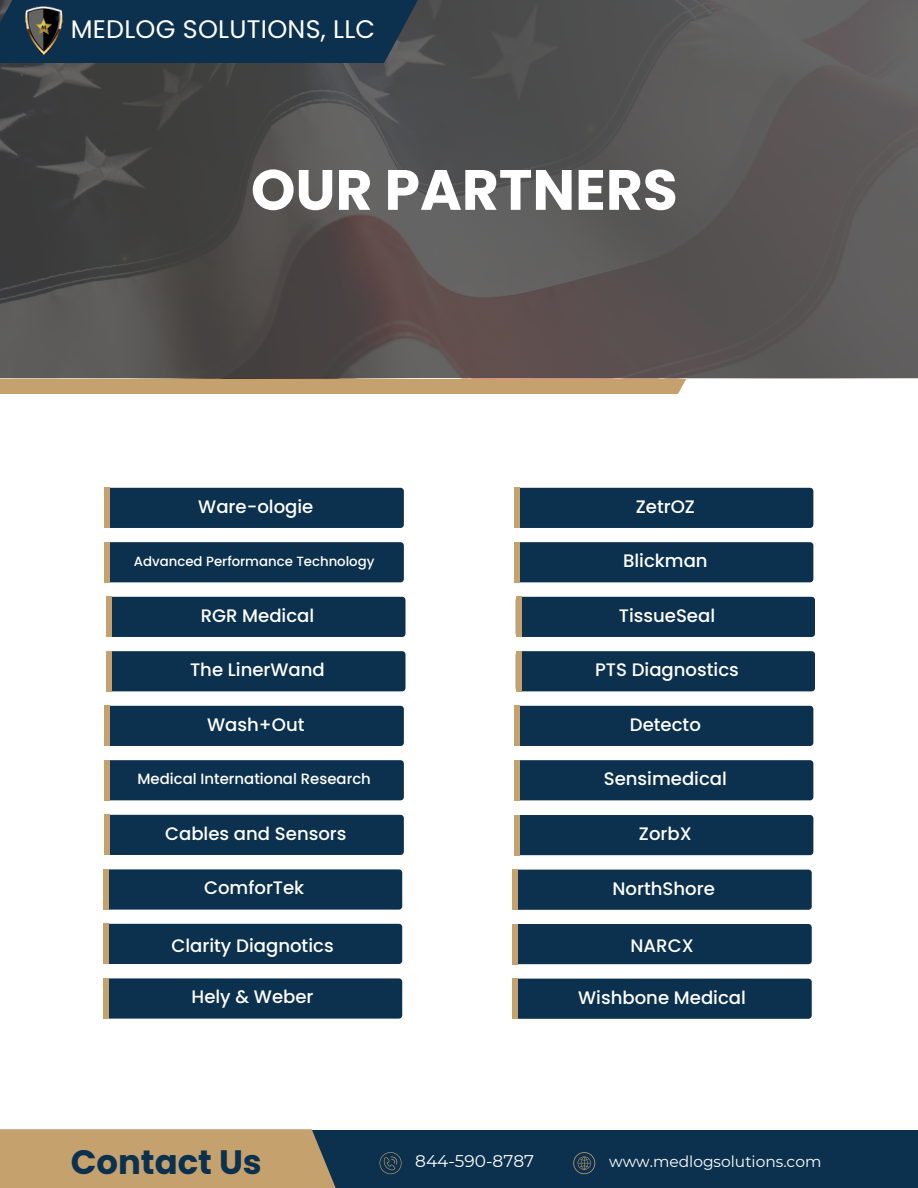
<style>
.page{position:relative;width:918px;height:1188px;background:#fff}
.page>*{position:absolute;margin:0;border:0;box-sizing:border-box;transform-origin:0 0}
.t1{font:700 56.85px "Poppins";color:#fff}
.t2{font:700 33.9px "Poppins";color:#0b314e}
.t3{font:25.35px "Poppins";letter-spacing:.01em;color:#fff}
.t4{font:500 18.15px "Poppins";color:#fff}
.t5{font:16.95px "Montserrat";color:#fff}
.t6{font:15.45px "Montserrat";color:#fff}
.t7{font:500 14.85px "Poppins";color:#fff}
.t8{font:500 13.35px "Poppins";color:#fff}
</style>
<div class="page">
<div style="left:234px;top:1131px;width:684px;height:57px;background:#0b314e"></div>
<svg style="left:0;top:1129px;width:466px;height:59px;fill:#c5a26d"></svg>
<svg style="left:573px;top:1152px;width:22px;height:22px"></svg>
<svg style="left:380px;top:1152px;width:22px;height:22px"></svg>
<svg style="left:0;top:378px;width:909px;height:16px;fill:#c5a26d"></svg>
<svg style="left:0;top:0;width:918px;height:378px;background:#545151"></svg>
<div style="left:0;top:0;width:459px;height:63px;background:#0b314e"></div>
<div style="left:110px;top:488px;width:294px;height:40px;background:#0b314e"></div>
<div style="left:105px;top:488px;width:5px;height:40px;background:#c5a26d"></div>
<img style="left:25px;top:7px;width:39px;height:47px">
<div style="left:110px;top:542px;width:294px;height:40px;background:#0b314e"></div>
<div style="left:105px;top:542px;width:5px;height:40px;background:#c5a26d"></div>
<div style="left:112px;top:597px;width:293px;height:40px;background:#0b314e"></div>
<div style="left:106px;top:597px;width:6px;height:40px;background:#c5a26d"></div>
<div style="left:112px;top:651px;width:293px;height:40px;background:#0b314e"></div>
<div style="left:106px;top:651px;width:6px;height:40px;background:#c5a26d"></div>
<div style="left:110px;top:706px;width:294px;height:40px;background:#0b314e"></div>
<div style="left:105px;top:706px;width:5px;height:40px;background:#c5a26d"></div>
<div style="left:110px;top:760px;width:294px;height:40px;background:#0b314e"></div>
<div style="left:105px;top:760px;width:5px;height:40px;background:#c5a26d"></div>
<div style="left:520px;top:488px;width:293px;height:40px;background:#0b314e"></div>
<div style="left:514px;top:488px;width:6px;height:40px;background:#c5a26d"></div>
<div style="left:520px;top:542px;width:293px;height:40px;background:#0b314e"></div>
<div style="left:514px;top:542px;width:6px;height:40px;background:#c5a26d"></div>
<div style="left:521px;top:597px;width:294px;height:40px;background:#0b314e"></div>
<div style="left:516px;top:597px;width:5px;height:40px;background:#c5a26d"></div>
<div style="left:521px;top:651px;width:294px;height:40px;background:#0b314e"></div>
<div style="left:516px;top:651px;width:5px;height:40px;background:#c5a26d"></div>
<div style="left:520px;top:706px;width:293px;height:40px;background:#0b314e"></div>
<div style="left:514px;top:706px;width:6px;height:40px;background:#c5a26d"></div>
<div style="left:520px;top:760px;width:293px;height:40px;background:#0b314e"></div>
<div style="left:514px;top:760px;width:6px;height:40px;background:#c5a26d"></div>
<div style="left:110px;top:815px;width:294px;height:40px;background:#0b314e"></div>
<div style="left:105px;top:815px;width:5px;height:40px;background:#c5a26d"></div>
<div style="left:109px;top:869px;width:293px;height:41px;background:#0b314e"></div>
<div style="left:103px;top:869px;width:6px;height:41px;background:#c5a26d"></div>
<div style="left:109px;top:924px;width:293px;height:40px;background:#0b314e"></div>
<div style="left:103px;top:924px;width:6px;height:40px;background:#c5a26d"></div>
<div style="left:520px;top:815px;width:293px;height:40px;background:#0b314e"></div>
<div style="left:514px;top:815px;width:6px;height:40px;background:#c5a26d"></div>
<div style="left:518px;top:870px;width:294px;height:40px;background:#0b314e"></div>
<div style="left:512px;top:870px;width:6px;height:40px;background:#c5a26d"></div>
<div style="left:518px;top:924px;width:294px;height:40px;background:#0b314e"></div>
<div style="left:512px;top:924px;width:6px;height:40px;background:#c5a26d"></div>
<div style="left:109px;top:978px;width:293px;height:41px;background:#0b314e"></div>
<div style="left:103px;top:978px;width:6px;height:41px;background:#c5a26d"></div>
<div style="left:518px;top:979px;width:294px;height:40px;background:#0b314e"></div>
<div style="left:512px;top:979px;width:6px;height:40px;background:#c5a26d"></div>
<h5 class="t3" style="left:71px;top:12px;width:306px">MEDLOG SOLUTIONS, LLC</h5>
<p class="t1" style="left:251px;top:150px;width:428px">OUR PARTNERS</p>
<h5 class="t4" style="left:198px;top:494px;width:117px">Ware-ologie</h5>
<h5 class="t8" style="left:134px;top:552px;width:242px">Advanced Performance Technology</h5>
<p class="t4" style="left:201px;top:603px;width:115px">RGR Medical</p>
<h5 class="t4" style="left:636px;top:494px;width:61px">ZetrOZ</h5>
<h5 class="t4" style="left:623px;top:548px;width:86px">Blickman</h5>
<h5 class="t4" style="left:619px;top:603px;width:98px">TissueSeal</h5>
<h5 class="t4" style="left:190px;top:657px;width:136px">The LinerWand</h5>
<h5 class="t4" style="left:207px;top:712px;width:99px">Wash+Out</h5>
<h5 class="t4" style="left:595px;top:657px;width:145px">PTS Diagnostics</h5>
<h5 class="t4" style="left:630px;top:712px;width:73px">Detecto</h5>
<h5 class="t7" style="left:137px;top:769px;width:235px">Medical International Research</h5>
<h5 class="t4" style="left:604px;top:766px;width:125px">Sensimedical</h5>
<h5 class="t4" style="left:165px;top:821px;width:183px">Cables and Sensors</h5>
<h4 class="t4" style="left:639px;top:821px;width:54px">ZorbX</h4>
<h5 class="t4" style="left:204px;top:875px;width:102px">ComforTek</h5>
<h5 class="t4" style="left:613px;top:876px;width:104px">NorthShore</h5>
<h5 class="t4" style="left:172px;top:933px;width:164px">Clarity Diagnotics</h5>
<h2 class="t4" style="left:631px;top:933px;width:65px">NARCX</h2>
<p class="t4" style="left:192px;top:984px;width:124px">Hely &amp; Weber</p>
<h6 class="t4" style="left:578px;top:984px;width:169px">Wishbone Medical</h6>
<h5 class="t2" style="left:71px;top:1138px;width:193px">Contact Us</h5>
<h1 class="t5" style="left:415px;top:1151px;width:120px">844-590-8787</h1>
<h3 class="t6" style="left:609px;top:1152px;width:214px">www.medlogsolutions.com</h3>
</div>
